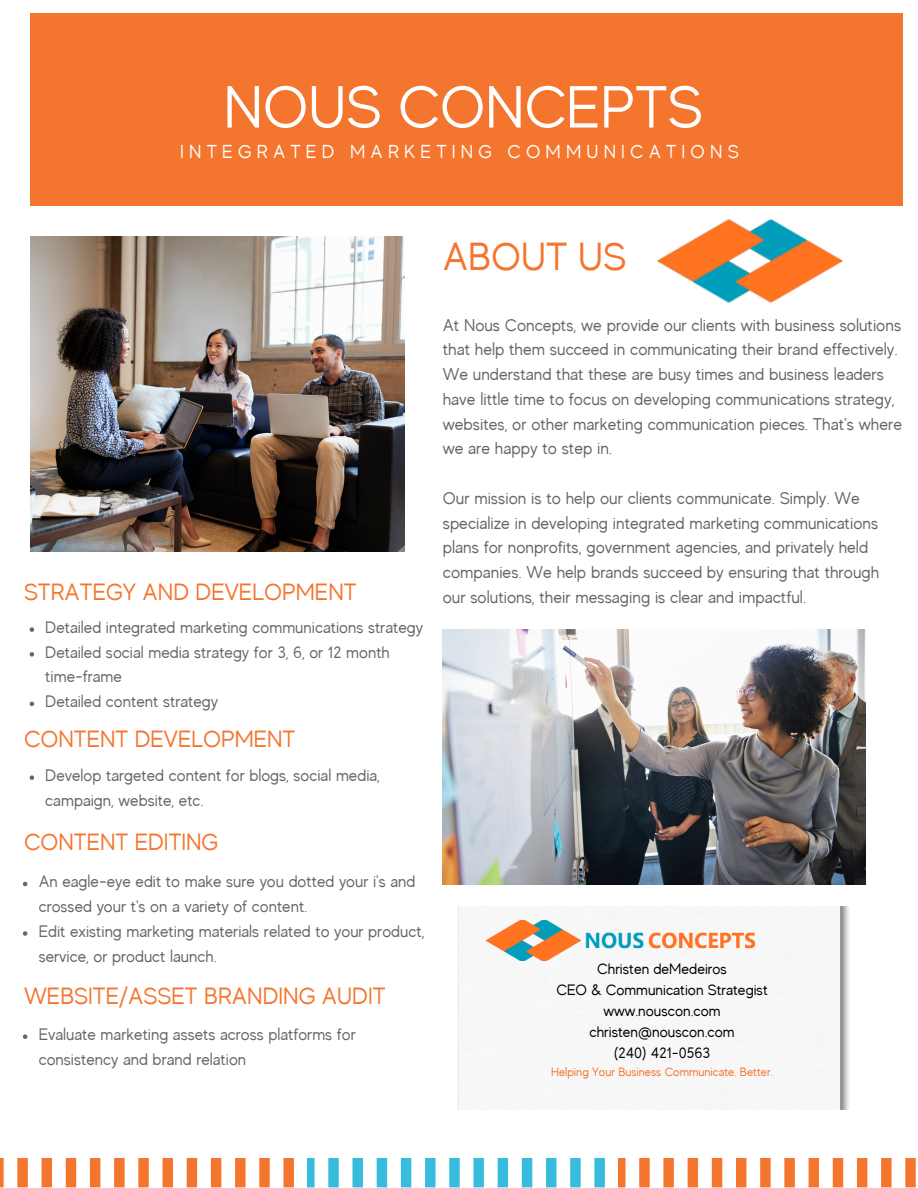
<style>
.page{position:relative;width:918px;height:1188px;background:#fff}
.page>*{position:absolute;margin:0;border:0;box-sizing:border-box;transform-origin:0 0}
.t1{font:59.1px "MADE Evolve Sans";color:#fff}
.t2{font:38.85px "MADE Evolve Sans";color:#f4752e}
.t3{font:23.4px "MADE Evolve Sans";color:#f4752e}
.t4{font:18.6px "MADE Evolve Sans";letter-spacing:.28em;color:#fff}
.t5{font:16.95px/24.8px "MADE Evolve Sans";color:#000}
.t6{font:16.5px/24.8px "MADE Evolve Sans";color:#000}
.t7{font:15px "MADE Evolve Sans";color:#000}
.t8{font:12px "MADE Evolve Sans";color:#f4752e}
</style>
<div class="page">
<div style="left:31px;top:13px;width:872px;height:193px;background:#f4752e"></div>
<img style="left:31px;top:236px;width:373px;height:315px">
<svg style="left:0;top:1158px;width:294px;height:29px"></svg>
<svg style="left:307px;top:1158px;width:298px;height:29px"></svg>
<svg style="left:618px;top:1158px;width:298px;height:29px"></svg>
<img style="left:657px;top:219px;width:186px;height:84px">
<img style="left:443px;top:629px;width:423px;height:256px">
<img style="left:458px;top:907px;width:391px;height:202px">
<svg style="left:30px;top:627px;width:4px;height:5px"></svg>
<svg style="left:30px;top:652px;width:4px;height:5px"></svg>
<svg style="left:30px;top:702px;width:4px;height:4px"></svg>
<svg style="left:23px;top:882px;width:4px;height:4px"></svg>
<svg style="left:23px;top:931px;width:4px;height:5px"></svg>
<img style="left:485px;top:920px;width:272px;height:41px">
<svg style="left:30px;top:775px;width:4px;height:5px"></svg>
<svg style="left:23px;top:1034px;width:4px;height:5px"></svg>
<p class="t1" style="left:224px;top:83px;width:481px">NOUS CONCEPTS</p>
<p class="t4" style="left:180px;top:144px;width:560px">INTEGRATED MARKETING COMMUNICATIONS</p>
<p class="t2" style="left:443px;top:241px;width:185px">ABOUT US</p>
<p class="t3" style="left:24px;top:582px;width:334px">STRATEGY AND DEVELOPMENT</p>
<p class="t6" style="left:45px;top:616px;width:379px">Detailed integrated marketing communications strategy Detailed social media strategy for 3, 6, or 12 month time-frame<br>Detailed content strategy</p>
<p class="t3" style="left:24px;top:730px;width:273px">CONTENT DEVELOPMENT</p>
<p class="t6" style="left:45px;top:764px;width:336px">Develop targeted content for blogs, social media, campaign, website, etc.</p>
<p class="t3" style="left:24px;top:832px;width:196px">CONTENT EDITING</p>
<p class="t6" style="left:39px;top:871px;width:387px">An eagle-eye edit to make sure you dotted your i's and crossed your t's on a variety of content.<br>Edit existing marketing materials related to your product, service, or product launch.</p>
<p class="t3" style="left:24px;top:986px;width:363px">WEBSITE/ASSET BRANDING AUDIT</p>
<p class="t6" style="left:39px;top:1023px;width:319px">Evaluate marketing assets across platforms for consistency and brand relation</p>
<p class="t5" style="left:443px;top:314px;width:461px">At Nous Concepts, we provide our clients with business solutions that help them succeed in communicating their brand effectively.<br>We understand that these are busy times and business leaders have little time to focus on developing communications strategy, websites, or other marketing communication pieces. That's where we are happy to step in.</p>
<p class="t5" style="left:443px;top:487px;width:438px">Our mission is to help our clients communicate. Simply. We specialize in developing integrated marketing communications plans for nonprofits, government agencies, and privately held companies. We help brands succeed by ensuring that through our solutions, their messaging is clear and impactful.</p>
<p class="t7" style="left:597px;top:962px;width:131px">Christen deMedeiros</p>
<p class="t7" style="left:556px;top:983px;width:213px">CEO &amp; Communication Strategist</p>
<p class="t7" style="left:603px;top:1004px;width:119px">www.nouscon.com</p>
<p class="t7" style="left:590px;top:1025px;width:147px">christen@nouscon.com</p>
<p class="t7" style="left:614px;top:1046px;width:98px">(240) 421-0563</p>
<p class="t8" style="left:551px;top:1067px;width:223px">Helping Your Business Communicate. Better.</p>
</div>
